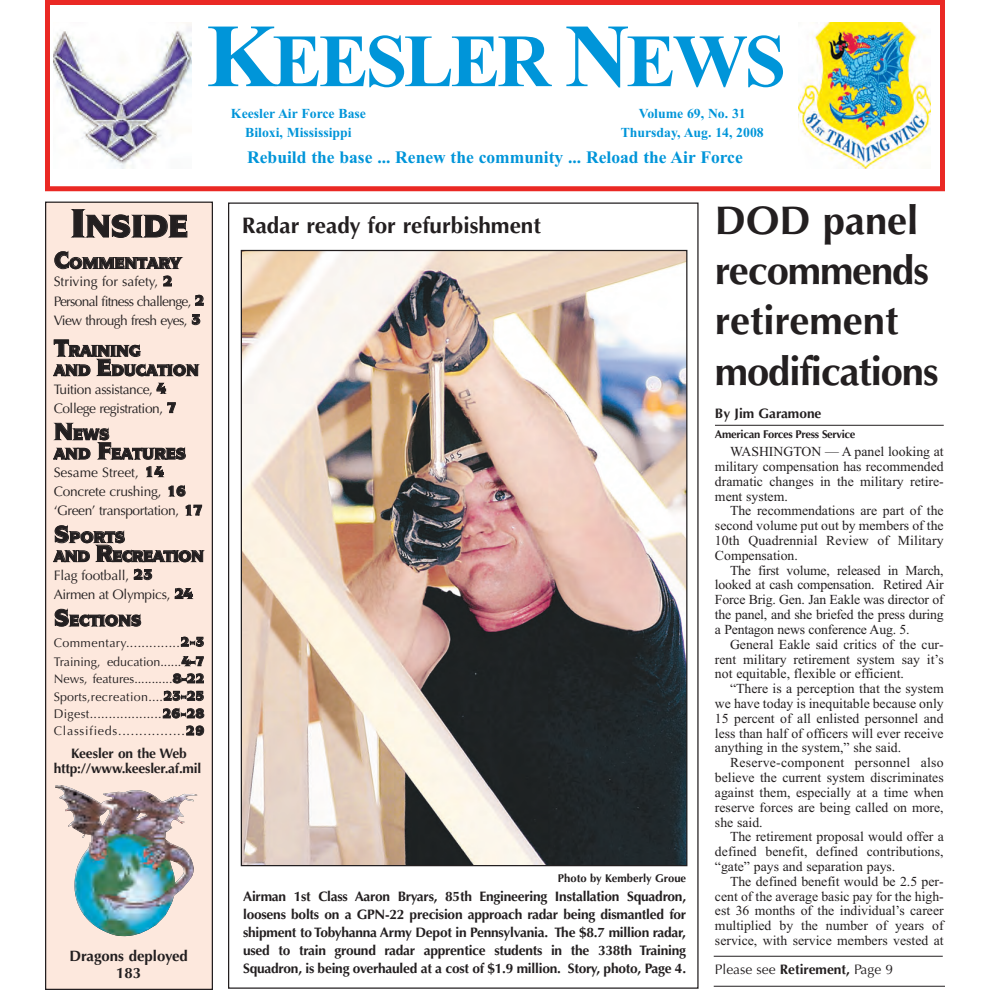
<style>
.page{position:relative;width:990px;height:990px;background:#fff}
.page>*{position:absolute;margin:0;border:0;box-sizing:border-box;transform-origin:0 0}
.t1{font:700 75px "Times New Roman";letter-spacing:-.045em;color:#0095d9}
.t2{font:700 40px/50.2px "Optima LT";letter-spacing:-.03em;color:#231f20}
.t3{font:700 22.5px "Optima LT";color:#231f20}
.t4{font:700 17.5px "Times New Roman";color:#0095d9}
.t5{font:700 15px/16.9px "Optima LT";color:#231f20;text-align:center}
.t6{font:13.75px "Times New Roman";color:#231f20}
.t7{font:700 13.75px/17.9px "Optima LT";letter-spacing:-.015em;color:#231f20;text-align:center}
.t8{font:13.75px/19.2px "Optima LT";letter-spacing:-.03em;color:#231f20}
.t9{font:700 13.75px/19.5px "Times New Roman";color:#0095d9;text-align:center}
.t10{font:13.75px "Times New Roman";letter-spacing:.02em;color:#231f20}
.t11{font:13.75px "Optima LT";color:#231f20}
.t12{font:12.5px/17.4px "Optima LT";letter-spacing:.025em;color:#231f20}
.t13{font:12.5px/19.2px "Optima LT";color:#231f20}
.t14{font:700 11.25px "Optima LT";letter-spacing:-.03em;color:#231f20}
.t15{font:700 11.25px "Optima LT";color:#231f20}
.s1{font-size:90px}
.s2{font-weight:700}
</style>
<div class="page">
<div style="left:46px;top:202px;width:166px;height:787px;background:#fde8dd"></div>
<div style="left:45px;top:202px;width:168px;height:788px;border:1px solid #231f20"></div>
<img style="left:55px;top:785px;width:142px;height:152px">
<div style="left:45px;top:0;width:900px;height:191px;border:5px solid #ea2924"></div>
<img style="left:799px;top:23px;width:132px;height:146px">
<img style="left:54px;top:22px;width:137px;height:147px">
<hr style="left:714px;top:986px;width:231px;height:1px;background:#231f20">
<hr style="left:714px;top:956px;width:229px;height:1px;background:#231f20">
<svg style="left:240px;top:249px;width:448px;height:618px;background:#8d8987"></svg>
<img style="left:243px;top:252px;width:442px;height:612px">
<hr style="left:715px;top:425px;width:229px;height:1px;background:#231f20">
<p class="t1" style="left:206px;top:16px;width:581px"><span class="s1">K</span>EESLER <span class="s1">N</span>EWS</p>
<p class="t9" style="left:231px;top:103px;width:137px">Keesler Air Force Base<br>Biloxi, Mississippi</p>
<p class="t9" style="left:621px;top:103px;width:145px">Volume 69, No. 31<br>Thursday, Aug. 14, 2008</p>
<p class="t8" style="left:54px;top:273px;width:149px">Striving for safety,<br>Personal fitness challenge,<br>View through fresh eyes, ✓</p>
<p class="t8" style="left:54px;top:381px;width:114px">Tuition assistance, ✔<br>College registration,</p>
<p class="t8" style="left:54px;top:464px;width:127px">Sesame Street, ✔<br>Concrete crushing, ‘Green’ transportation,</p>
<p class="t8" style="left:54px;top:567px;width:141px">Flag football, ✓<br>Airmen at Olympics, ✔</p>
<p class="t13" style="left:54px;top:634px;width:152px">Commentary.............. ✓<br>Training, education......✔</p>
<p class="t12" style="left:54px;top:672px;width:133px">News, features...........<br>Sports,recreation.... ✓<br>Digest...................<br>Classifieds................</p>
<p class="t7" style="left:54px;top:748px;width:149px;line-height:14.8px">Keesler on the Web http://www.keesler.af.mil</p>
<p class="t5" style="left:70px;top:949px;width:120px">Dragons deployed<br>183</p>
<p class="t4" style="left:247px;top:146px;width:497px">Rebuild the base ... Renew the community ... Reload the Air Force</p>
<p class="t3" style="left:242px;top:216px;width:300px">Radar ready for refurbishment</p>
<p class="t15" style="left:558px;top:873px;width:130px">Photo by Kemberly Groue</p>
<p class="t7" style="left:243px;top:889px;width:445px;text-align:justify">Airman 1st Class Aaron Bryars, 85th Engineering Installation Squadron, loosens bolts on a GPN-22 precision approach radar being dismantled for shipment to Tobyhanna Army Depot in Pennsylvania. The $8.7 million radar, used to train ground radar apprentice students in the 338th Training Squadron, is being overhauled at a cost of $1.9 million. Story, photo, Page 4.</p>
<p class="t2" style="left:715px;top:199px;width:225px">DOD panel recommends retirement modifications</p>
<p class="t7" style="left:715px;top:406px;width:108px">By Jim Garamone</p>
<p class="t14" style="left:715px;top:430px;width:142px">American Forces Press Service</p>
<p class="t6" style="left:730px;top:443px;width:215px">WASHINGTON — A panel looking at</p>
<p class="t6" style="left:715px;top:458px;width:230px">military compensation has recommended</p>
<p class="t6" style="left:715px;top:473px;width:230px">dramatic changes in the military retire-</p>
<p class="t6" style="left:715px;top:488px;width:74px">ment system.</p>
<p class="t6" style="left:730px;top:503px;width:215px">The recommendations are part of the</p>
<p class="t6" style="left:715px;top:517px;width:230px">second volume put out by members of the</p>
<p class="t6" style="left:715px;top:532px;width:230px">10th Quadrennial Review of Military</p>
<p class="t6" style="left:715px;top:547px;width:84px">Compensation.</p>
<p class="t6" style="left:730px;top:562px;width:215px">The first volume, released in March,</p>
<p class="t6" style="left:715px;top:577px;width:230px">looked at cash compensation. Retired Air</p>
<p class="t6" style="left:715px;top:591px;width:230px">Force Brig. Gen. Jan Eakle was director of</p>
<p class="t6" style="left:715px;top:606px;width:230px">the panel, and she briefed the press during</p>
<p class="t6" style="left:715px;top:621px;width:196px">a Pentagon news conference Aug. 5.</p>
<p class="t6" style="left:730px;top:636px;width:215px">General Eakle said critics of the cur-</p>
<p class="t6" style="left:715px;top:651px;width:230px">rent military retirement system say it’s</p>
<p class="t6" style="left:715px;top:666px;width:191px">not equitable, flexible or efficient.</p>
<p class="t6" style="left:730px;top:680px;width:215px">“There is a perception that the system</p>
<p class="t6" style="left:715px;top:695px;width:230px">we have today is inequitable because only</p>
<p class="t6" style="left:715px;top:710px;width:230px">15 percent of all enlisted personnel and</p>
<p class="t6" style="left:715px;top:725px;width:230px">less than half of officers will ever receive</p>
<p class="t6" style="left:715px;top:740px;width:188px">anything in the system,” she said.</p>
<p class="t10" style="left:730px;top:754px;width:215px">Reserve-component personnel also</p>
<p class="t6" style="left:715px;top:769px;width:230px">believe the current system discriminates</p>
<p class="t6" style="left:715px;top:784px;width:230px">against them, especially at a time when</p>
<p class="t6" style="left:715px;top:799px;width:230px">reserve forces are being called on more,</p>
<p class="t6" style="left:715px;top:814px;width:49px">she said.</p>
<p class="t6" style="left:730px;top:829px;width:215px">The retirement proposal would offer a</p>
<p class="t6" style="left:715px;top:843px;width:230px">defined benefit, defined contributions,</p>
<p class="t6" style="left:715px;top:858px;width:182px">“gate” pays and separation pays.</p>
<p class="t6" style="left:730px;top:873px;width:215px">The defined benefit would be 2.5 per-</p>
<p class="t6" style="left:715px;top:888px;width:230px">cent of the average basic pay for the high-</p>
<p class="t6" style="left:715px;top:903px;width:230px">est 36 months of the individual’s career</p>
<p class="t6" style="left:715px;top:917px;width:230px">multiplied by the number of years of</p>
<p class="t6" style="left:715px;top:932px;width:230px">service, with service members vested at</p>
<p class="t11" style="left:715px;top:964px;width:180px">Please see <span class="s2">Retirement,</span> Page 9</p>
</div>
